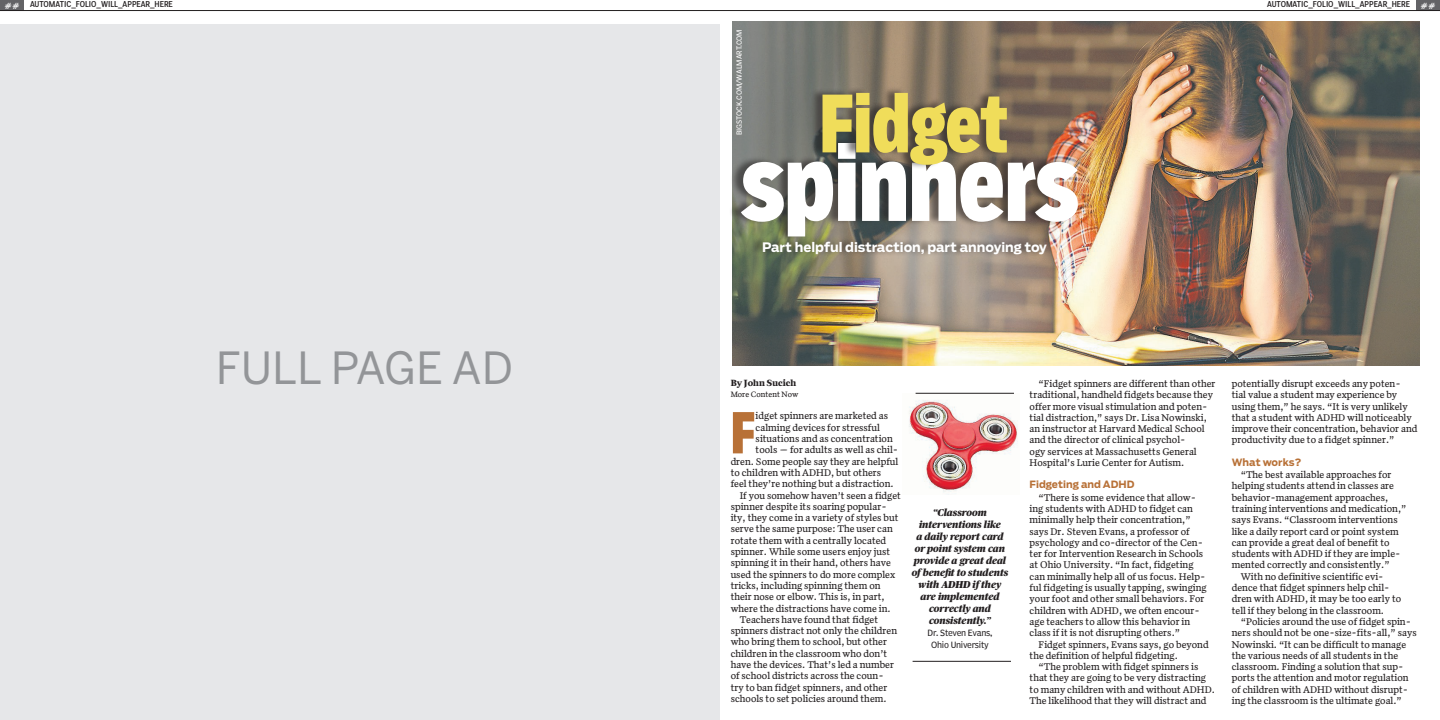
<style>
.page{position:relative;width:1440px;height:720px;background:#fff}
.page>*{position:absolute;margin:0;border:0;box-sizing:border-box;transform-origin:0 0}
.t1{font:900 102.2px "Salvo Sans Extra Cond";color:#fff}
.t2{font:900 78px "Salvo Sans Extra Cond";color:#f0dd5a}
.t3{font:900 55.7px "Salvo Sans Extra Cond";color:#b87137}
.t4{font:44px "Benton Sans";color:#939598}
.t5{font:700 13px "Salvo Sans";color:#fff}
.t6{font:10px/11.3px "Quiosco Three";color:#231f20}
.t7{font:italic 900 10px/12px "Publico";color:#231f20;text-align:center}
.t8{font:700 10px "Salvo Sans";color:#b87137}
.t9{font:700 9px "Quiosco Three";color:#231f20}
.t10{font:condensed 8.5px/12px "Poynter Agate Zero";letter-spacing:-.03em;color:#231f20;text-align:center}
.t11{font:8px "Poynter Agate One Comp";color:#231f20}
.t12{font:8px "Quiosco Three";color:#231f20}
.t13{font:900 8px "Belizio";color:#fff}
.t14{font:condensed 7px "Poynter Agate Zero";color:#fff}
</style>
<div class="page">
<div style="left:0;top:0;width:24px;height:11px;background:#636366"></div>
<hr style="left:0;top:10px;width:720px;height:1px;background:#231f20">
<div style="left:0;top:24px;width:720px;height:696px;background:#e6e7e9"></div>
<img style="left:732px;top:22px;width:687px;height:344px">
<div style="left:1416px;top:0;width:24px;height:11px;background:#636366"></div>
<hr style="left:720px;top:10px;width:720px;height:1px;background:#231f20">
<div style="left:729px;top:136px;width:347px;height:105px;background:#231f20;opacity:.56"></div>
<div style="left:810px;top:86px;width:196px;height:84px;background:#231f20;opacity:.56"></div>
<div style="left:751px;top:235px;width:294px;height:24px;background:#231f20;opacity:.56"></div>
<hr style="left:913px;top:661px;width:98px;height:1px;background:#231f20">
<img style="left:909px;top:393px;width:109px;height:100px">
<hr style="left:916px;top:393px;width:98px;height:1px;background:#231f20">
<p class="t13" style="left:5px;top:1px;width:16px">##</p>
<p class="t11" style="left:30px;top:0;width:144px">AUTOMATIC_FOLIO_WILL_APPEAR_HERE</p>
<h3 class="t4" style="left:216px;top:342px;width:299px">FULL PAGE AD</h3>
<p class="t14" style="left:735px;top:135px;width:108px;rotate:-90deg">BIGSTOCK.COM/WALMART.COM</p>
<h2 class="t2" style="left:819px;top:72px;width:191px">Fidget</h2>
<h1 class="t1" style="left:742px;top:115px;width:339px">spinners</h1>
<h3 class="t5" style="left:762px;top:238px;width:286px">Part helpful distraction, part annoying toy</h3>
<p class="t11" style="left:1267px;top:0;width:144px">AUTOMATIC_FOLIO_WILL_APPEAR_HERE</p>
<p class="t13" style="left:1421px;top:1px;width:16px">##</p>
<p class="t9" style="left:731px;top:378px;width:67px">By John Sucich</p>
<p class="t12" style="left:731px;top:390px;width:69px">More Content Now</p>
<h3 class="t3" style="left:731px;top:396px;width:26px">F</h3>
<p class="t6" style="left:756px;top:410px;width:134px">idget spinners are marketed as</p>
<p class="t6" style="left:756px;top:422px;width:126px">calming devices for stressful</p>
<p class="t6" style="left:756px;top:433px;width:139px">situations and as concentration</p>
<p class="t6" style="left:756px;top:444px;width:144px">tools — for adults as well as chil-</p>
<p class="t6" style="left:731px;top:455px;width:169px">dren. Some people say they are helpful</p>
<p class="t6" style="left:731px;top:467px;width:152px">to children with ADHD, but others</p>
<p class="t6" style="left:731px;top:478px;width:164px">feel they’re nothing but a distraction.</p>
<p class="t6" style="left:740px;top:489px;width:163px">If you somehow haven’t seen a fidget</p>
<p class="t6" style="left:731px;top:501px;width:158px">spinner despite its soaring popular-</p>
<p class="t6" style="left:731px;top:512px;width:169px">ity, they come in a variety of styles but</p>
<p class="t6" style="left:731px;top:523px;width:164px">serve the same purpose: The user can</p>
<p class="t6" style="left:731px;top:535px;width:157px">rotate them with a centrally located</p>
<p class="t6" style="left:731px;top:546px;width:161px">spinner. While some users enjoy just</p>
<p class="t6" style="left:731px;top:557px;width:162px">spinning it in their hand, others have</p>
<p class="t6" style="left:731px;top:568px;width:166px">used the spinners to do more complex</p>
<p class="t6" style="left:731px;top:580px;width:151px">tricks, including spinning them on</p>
<p class="t6" style="left:731px;top:591px;width:156px">their nose or elbow. This is, in part,</p>
<p class="t6" style="left:731px;top:602px;width:161px">where the distractions have come in.</p>
<p class="t6" style="left:740px;top:614px;width:140px">Teachers have found that fidget</p>
<p class="t6" style="left:731px;top:625px;width:168px">spinners distract not only the children</p>
<p class="t6" style="left:731px;top:636px;width:158px">who bring them to school, but other</p>
<p class="t6" style="left:731px;top:648px;width:158px">children in the classroom who don’t</p>
<p class="t6" style="left:731px;top:659px;width:165px">have the devices. That’s led a number</p>
<p class="t6" style="left:731px;top:670px;width:155px">of school districts across the coun-</p>
<p class="t6" style="left:731px;top:681px;width:158px">try to ban fidget spinners, and other</p>
<p class="t6" style="left:731px;top:693px;width:157px">schools to set policies around them.</p>
<p class="t7" style="left:912px;top:506px;width:98px">“Classroom interventions like<br>a daily report card or point system can provide a great deal of benefit to students with ADHD if they are implemented correctly and consistently.”</p>
<p class="t10" style="left:928px;top:627px;width:66px">Dr. Steven Evans,<br>Ohio University</p>
<p class="t6" style="left:1030px;top:378px;width:188px;text-indent:9px">“Fidget spinners are different than other traditional, handheld fidgets because they offer more visual stimulation and poten&shy;tial distraction,” says Dr. Lisa Nowinski, an instructor at Harvard Medical School and the director of clinical psychol-<br>ogy services at Massachusetts General Hospital’s Lurie Center for Autism.</p>
<p class="t8" style="left:1030px;top:478px;width:106px">Fidgeting and ADHD</p>
<p class="t6" style="left:1030px;top:491px;width:179px;text-indent:9px">“There is some evidence that allow&shy;ing students with ADHD to fidget can minimally help their concentration,” says Dr. Steven Evans, a professor of psychology and co-director of the Cen&shy;ter for Intervention Research in Schools at Ohio University. “In fact, fidgeting can minimally help all of us focus. Help&shy;ful fidgeting is usually tapping, swinging your foot and other small behaviors. For children with ADHD, we often encour&shy;age teachers to allow this behavior in class if it is not disrupting others.”</p>
<p class="t6" style="left:1030px;top:638px;width:181px;text-indent:9px">Fidget spinners, Evans says, go beyond the definition of helpful fidgeting.</p>
<p class="t6" style="left:1030px;top:661px;width:187px;text-indent:9px">“The problem with fidget spinners is that they are going to be very distracting to many children with and without ADHD.<br>The likelihood that they will distract and</p>
<p class="t6" style="left:1232px;top:378px;width:187px">potentially disrupt exceeds any poten&shy;tial value a student may experience by using them,” he says. “It is very unlikely that a student with ADHD will noticeably improve their concentration, behavior and productivity due to a fidget spinner.”</p>
<p class="t8" style="left:1232px;top:455px;width:71px">What works?</p>
<p class="t6" style="left:1241px;top:469px;width:152px">“The best available approaches for</p>
<p class="t6" style="left:1232px;top:480px;width:164px">helping students attend in classes are</p>
<p class="t6" style="left:1232px;top:491px;width:158px">behavior-management approaches,</p>
<p class="t6" style="left:1232px;top:503px;width:176px">training interventions and medication,”</p>
<p class="t6" style="left:1232px;top:514px;width:167px">says Evans. “Classroom interventions</p>
<p class="t6" style="left:1232px;top:525px;width:169px">like a daily report card or point system</p>
<p class="t6" style="left:1232px;top:537px;width:159px">can provide a great deal of benefit to</p>
<p class="t6" style="left:1232px;top:548px;width:170px">students with ADHD if they are imple-</p>
<p class="t6" style="left:1232px;top:559px;width:159px">mented correctly and consistently.”</p>
<p class="t6" style="left:1241px;top:571px;width:144px">With no definitive scientific evi-</p>
<p class="t6" style="left:1232px;top:582px;width:159px">dence that fidget spinners help chil-</p>
<p class="t6" style="left:1232px;top:593px;width:171px">dren with ADHD, it may be too early to</p>
<p class="t6" style="left:1232px;top:604px;width:154px">tell if they belong in the classroom.</p>
<p class="t6" style="left:1241px;top:616px;width:172px">“Policies around the use of fidget spin-</p>
<p class="t6" style="left:1232px;top:627px;width:186px">ners should not be one-size-fits-all,” says</p>
<p class="t6" style="left:1232px;top:638px;width:176px">Nowinski. “It can be difficult to manage</p>
<p class="t6" style="left:1232px;top:650px;width:168px">the various needs of all students in the</p>
<p class="t6" style="left:1232px;top:661px;width:173px">classroom. Finding a solution that sup-</p>
<p class="t6" style="left:1232px;top:672px;width:178px">ports the attention and motor regulation</p>
<p class="t6" style="left:1232px;top:684px;width:178px">of children with ADHD without disrupt-</p>
<p class="t6" style="left:1232px;top:695px;width:172px">ing the classroom is the ultimate goal.”</p>
</div>
